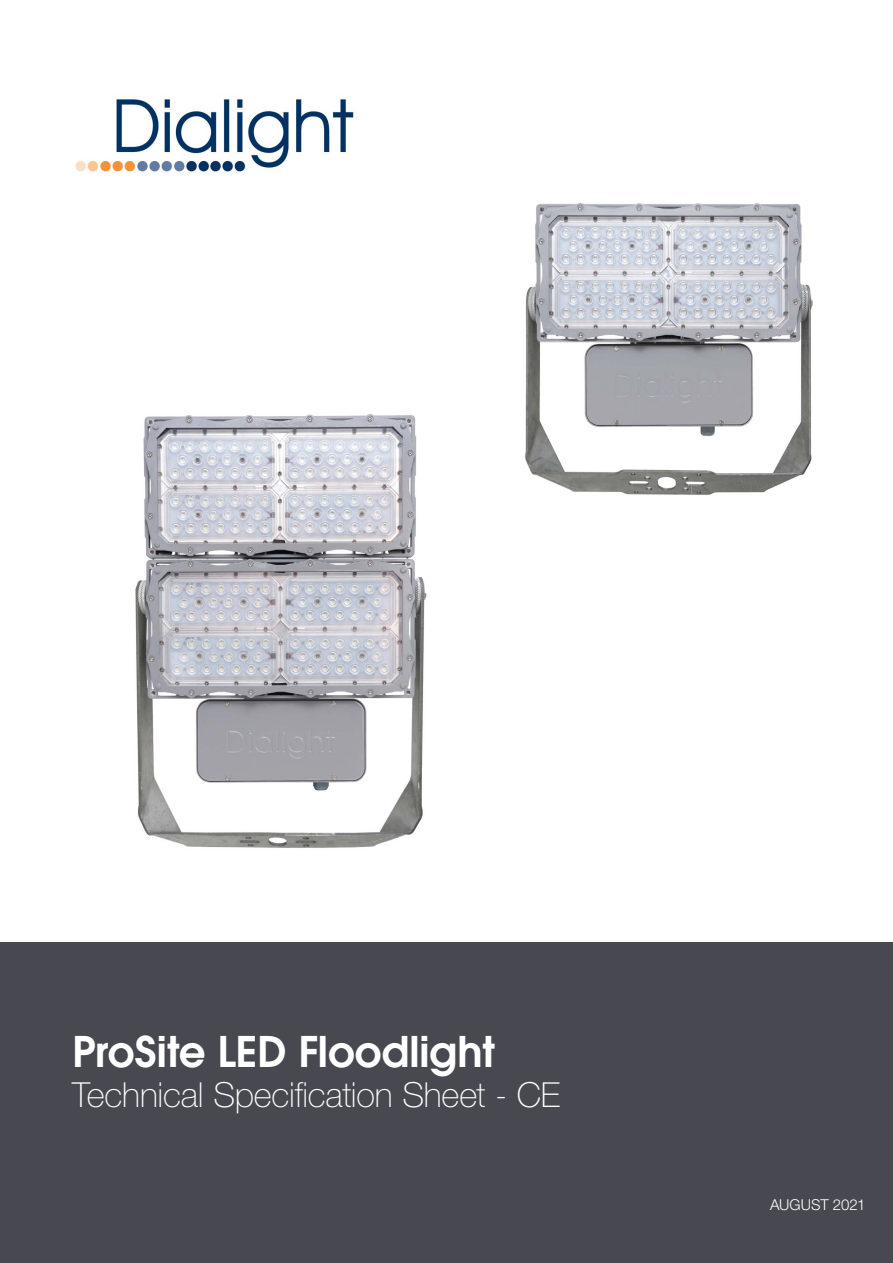
<style>
.page{position:relative;width:893px;height:1263px;background:#fff}
.page>*{position:absolute;margin:0;border:0;box-sizing:border-box;transform-origin:0 0}
.Cover_Title{font:600 42px "ITC Avant Garde Std";letter-spacing:-.005em;color:#fff}
.Cover_Subtitle{font:100 34.5px "Helvetica Neue LT Std";letter-spacing:-.005em;color:#fff}
.Cover_Subtitle-2{font:300 15px "Helvetica Neue LT Std";letter-spacing:-.005em;color:#fff}
</style>
<div class="page">
<div style="left:0;top:942px;width:893px;height:321px;background:#484950"></div>
<img style="left:75px;top:97px;width:279px;height:76px">
<img style="left:525px;top:203px;width:288px;height:292px">
<img style="left:135px;top:414px;width:292px;height:434px">
<p class="Cover_Title" style="left:72px;top:1024px;width:424px">ProSite LED Floodlight</p>
<p class="Cover_Subtitle" style="left:72px;top:1075px;width:490px">Technical Specification Sheet - CE</p>
<p class="Cover_Subtitle-2" style="left:770px;top:1196px;width:97px">AUGUST 2021</p>
</div>
